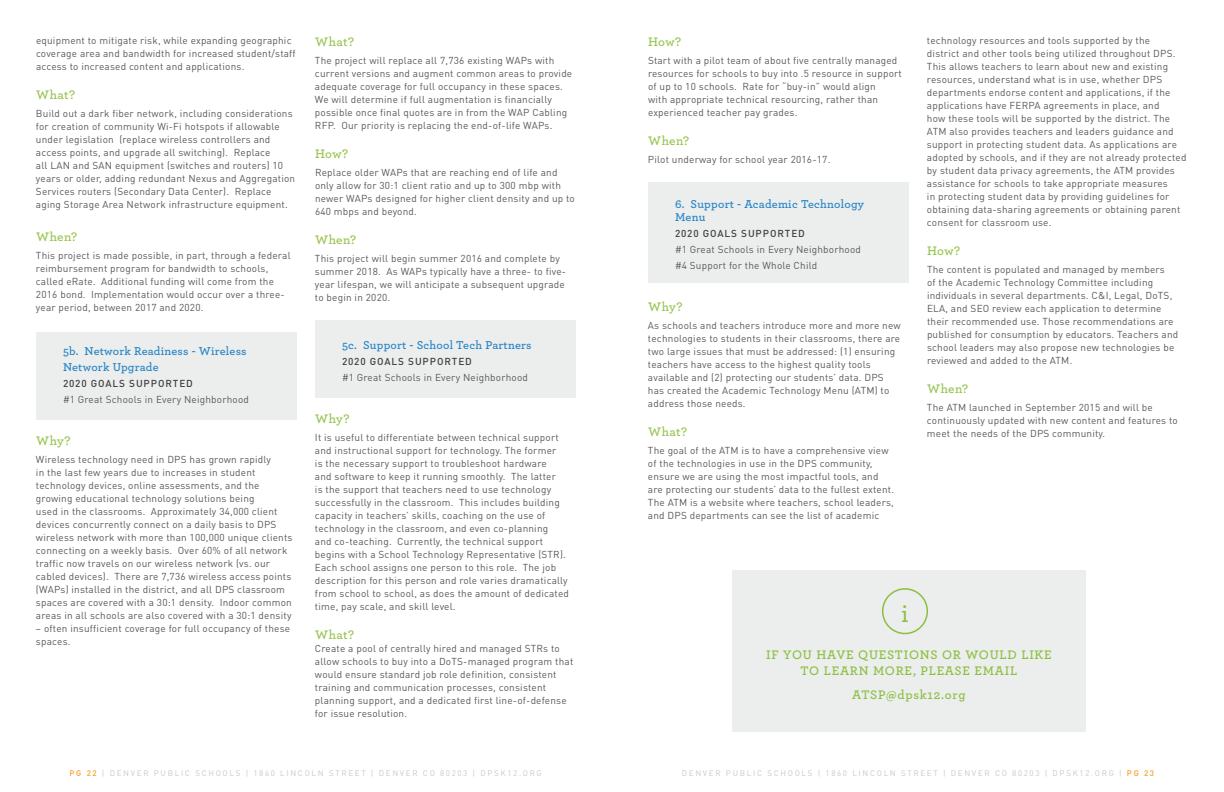
<style>
.page{position:relative;width:1224px;height:792px;background:#fff}
.page>*{position:absolute;margin:0;border:0;box-sizing:border-box;transform-origin:0 0}
.t1{font:500 26px "Archer Pro";color:#8bc03f}
.t2{font:600 13px/16px "Archer Pro";letter-spacing:.06em;color:#8bc03f;text-align:center}
.t3{font:600 13px "Archer Pro";letter-spacing:.03em;color:#97c44f}
.t4{font:600 12px/16px "Archer Pro";letter-spacing:.02em;color:#2484c6}
.t5{font:10px/13px "DIN Pro";letter-spacing:.02em;color:#58595b}
.t6{font:500 10px "DIN Pro";letter-spacing:.09em;color:#414042}
.t7{font:8px "DIN Pro";letter-spacing:.21em;color:#c7c8ca}
.s1{font-weight:500;color:#f99d24}
</style>
<div class="page">
<div style="left:36px;top:332px;width:261px;height:88px;background:#eceded"></div>
<div style="left:315px;top:320px;width:261px;height:78px;background:#eceded"></div>
<div style="left:648px;top:182px;width:261px;height:100px;background:#eceded"></div>
<div style="left:732px;top:571px;width:354px;height:161px;background:#eceded"></div>
<div style="left:882px;top:588px;width:46px;height:46px;border:2px solid #8bc03f;border-radius:50%"></div>
<p class="t5" style="left:36px;top:33px;width:261px">equipment to mitigate risk, while expanding geographic coverage area and bandwidth for increased student/staff access to increased content and applications.</p>
<h2 class="t3" style="left:36px;top:85px;width:41px">What?</h2>
<p class="t5" style="left:36px;top:106px;width:261px">Build out a dark fiber network, including considerations for creation of community Wi-Fi hotspots if allowable under legislation (replace wireless controllers and access points, and upgrade all switching). Replace<br>all LAN and SAN equipment (switches and routers) 10 years or older, adding redundant Nexus and Aggregation Services routers (Secondary Data Center). Replace aging Storage Area Network infrastructure equipment.</p>
<h2 class="t3" style="left:36px;top:227px;width:43px">When?</h2>
<p class="t5" style="left:36px;top:248px;width:256px">This project is made possible, in part, through a federal reimbursement program for bandwidth to schools, called eRate. Additional funding will come from the 2016 bond. Implementation would occur over a three&shy;year period, between 2017 and 2020.</p>
<p class="t4" style="left:63px;top:342px;width:185px">5b. Network Readiness - Wireless<br>Network Upgrade</p>
<p class="t6" style="left:63px;top:377px;width:131px">2020 GOALS SUPPORTED</p>
<p class="t5" style="left:63px;top:393px;width:188px">#1 Great Schools in Every Neighborhood</p>
<h2 class="t3" style="left:36px;top:431px;width:36px">Why?</h2>
<p class="t5" style="left:36px;top:453px;width:258px">Wireless technology need in DPS has grown rapidly<br>in the last few years due to increases in student technology devices, online assessments, and the growing educational technology solutions being<br>used in the classrooms. Approximately 34,000 client devices concurrently connect on a daily basis to DPS wireless network with more than 100,000 unique clients connecting on a weekly basis. Over 60% of all network traffic now travels on our wireless network (vs. our cabled devices). There are 7,736 wireless access points (WAPs) installed in the district, and all DPS classroom spaces are covered with a 30:1 density. Indoor common areas in all schools are also covered with a 30:1 density</p>
<p class="t5" style="left:36px;top:622px;width:256px">– often insufficient coverage for full occupancy of these spaces.</p>
<h2 class="t3" style="left:315px;top:32px;width:41px">What?</h2>
<p class="t5" style="left:315px;top:54px;width:259px">The project will replace all 7,736 existing WAPs with current versions and augment common areas to provide adequate coverage for full occupancy in these spaces.<br>We will determine if full augmentation is financially possible once final quotes are in from the WAP Cabling RFP. Our priority is replacing the end-of-life WAPs.</p>
<h2 class="t3" style="left:315px;top:144px;width:35px">How?</h2>
<p class="t5" style="left:315px;top:166px;width:261px">Replace older WAPs that are reaching end of life and only allow for 30:1 client ratio and up to 300 mbp with newer WAPs designed for higher client density and up to 640 mbps and beyond.</p>
<h2 class="t3" style="left:315px;top:230px;width:43px">When?</h2>
<p class="t5" style="left:315px;top:252px;width:253px">This project will begin summer 2016 and complete by summer 2018. As WAPs typically have a three- to five&shy;year lifespan, we will anticipate a subsequent upgrade to begin in 2020.</p>
<p class="t4" style="left:342px;top:336px;width:191px">5c. Support - School Tech Partners</p>
<p class="t6" style="left:342px;top:354px;width:131px">2020 GOALS SUPPORTED</p>
<p class="t5" style="left:342px;top:370px;width:188px">#1 Great Schools in Every Neighborhood</p>
<h2 class="t3" style="left:315px;top:409px;width:36px">Why?</h2>
<p class="t5" style="left:315px;top:430px;width:255px">It is useful to differentiate between technical support and instructional support for technology. The former<br>is the necessary support to troubleshoot hardware<br>and software to keep it running smoothly. The latter<br>is the support that teachers need to use technology successfully in the classroom. This includes building capacity in teachers’ skills, coaching on the use of technology in the classroom, and even co-planning<br>and co-teaching. Currently, the technical support begins with a School Technology Representative (STR).<br>Each school assigns one person to this role. The job description for this person and role varies dramatically from school to school, as does the amount of dedicated time, pay scale, and skill level.</p>
<h2 class="t3" style="left:315px;top:625px;width:41px">What?</h2>
<p class="t5" style="left:315px;top:641px;width:260px">Create a pool of centrally hired and managed STRs to allow schools to buy into a DoTS-managed program that would ensure standard job role definition, consistent training and communication processes, consistent planning support, and a dedicated first line-of-defense for issue resolution.</p>
<h2 class="t3" style="left:648px;top:32px;width:35px">How?</h2>
<p class="t5" style="left:648px;top:54px;width:255px">Start with a pilot team of about five centrally managed resources for schools to buy into .5 resource in support of up to 10 schools. Rate for “buy-in” would align<br>with appropriate technical resourcing, rather than experienced teacher pay grades.</p>
<h2 class="t3" style="left:648px;top:131px;width:43px">When?</h2>
<p class="t5" style="left:648px;top:153px;width:184px">Pilot underway for school year 2016-17.</p>
<p class="t4" style="left:675px;top:197px;width:191px;line-height:13px">6. Support - Academic Technology<br>Menu</p>
<p class="t6" style="left:675px;top:226px;width:131px">2020 GOALS SUPPORTED</p>
<p class="t5" style="left:675px;top:241px;width:188px;line-height:16px">#1 Great Schools in Every Neighborhood #4 Support for the Whole Child</p>
<h2 class="t3" style="left:648px;top:297px;width:36px">Why?</h2>
<p class="t5" style="left:648px;top:318px;width:254px">As schools and teachers introduce more and more new technologies to students in their classrooms, there are two large issues that must be addressed: (1) ensuring teachers have access to the highest quality tools available and (2) protecting our students’ data. DPS has created the Academic Technology Menu (ATM) to address those needs.</p>
<h2 class="t3" style="left:648px;top:422px;width:41px">What?</h2>
<p class="t5" style="left:648px;top:443px;width:248px">The goal of the ATM is to have a comprehensive view of the technologies in use in the DPS community, ensure we are using the most impactful tools, and are protecting our students’ data to the fullest extent.<br>The ATM is a website where teachers, school leaders, and DPS departments can see the list of academic</p>
<p class="t5" style="left:927px;top:33px;width:261px">technology resources and tools supported by the<br>district and other tools being utilized throughout DPS.<br>This allows teachers to learn about new and existing resources, understand what is in use, whether DPS departments endorse content and applications, if the applications have FERPA agreements in place, and<br>how these tools will be supported by the district. The ATM also provides teachers and leaders guidance and support in protecting student data. As applications are adopted by schools, and if they are not already protected by student data privacy agreements, the ATM provides assistance for schools to take appropriate measures<br>in protecting student data by providing guidelines for obtaining data-sharing agreements or obtaining parent consent for classroom use.</p>
<h2 class="t3" style="left:927px;top:241px;width:35px">How?</h2>
<p class="t5" style="left:927px;top:262px;width:253px">The content is populated and managed by members<br>of the Academic Technology Committee including individuals in several departments. C&amp;I, Legal, DoTS, ELA, and SEO review each application to determine their recommended use. Those recommendations are published for consumption by educators. Teachers and school leaders may also propose new technologies be reviewed and added to the ATM.</p>
<h2 class="t3" style="left:927px;top:379px;width:43px">When?</h2>
<p class="t5" style="left:927px;top:400px;width:252px">The ATM launched in September 2015 and will be continuously updated with new content and features to meet the needs of the DPS community.</p>
<h1 class="t1" style="left:901px;top:595px;width:9px">i</h1>
<h2 class="t2" style="left:766px;top:646px;width:287px">IF YOU HAVE QUESTIONS OR WOULD LIKE<br>TO LEARN MORE, PLEASE EMAIL</h2>
<h2 class="t2" style="left:852px;top:686px;width:115px">ATSP@dpsk12.org</h2>
<p class="t7" style="left:70px;top:767px;width:474px"><span class="s1">PG 22</span> | DENVER PUBLIC SCHOOLS | 1860 LINCOLN STREET | DENVER CO 80203 | DPSK12.ORG</p>
<p class="t7" style="left:682px;top:767px;width:474px">DENVER PUBLIC SCHOOLS | 1860 LINCOLN STREET | DENVER CO 80203 | DPSK12.ORG | <span class="s1">PG 23</span></p>
</div>
